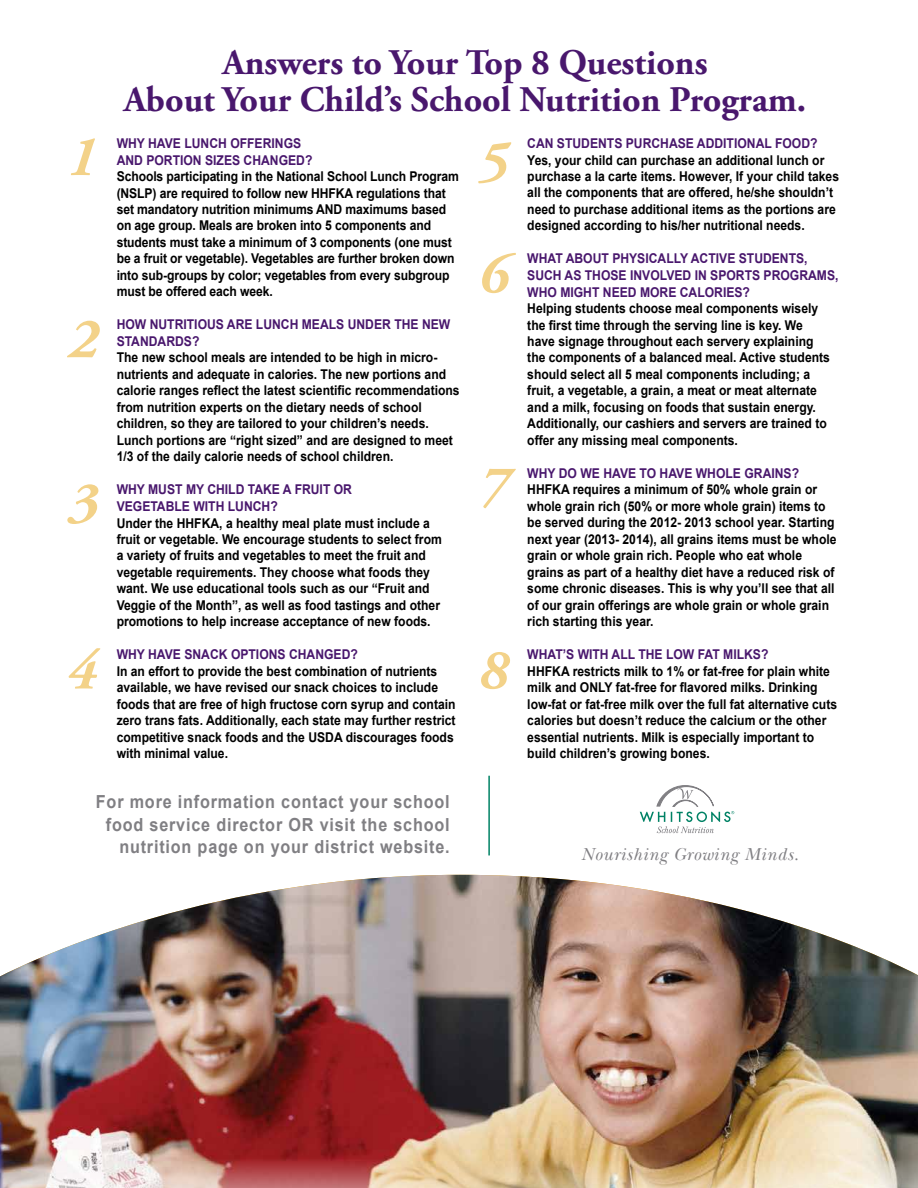
<style>
.page{position:relative;width:918px;height:1188px;background:#fff}
.page>*{position:absolute;margin:0;border:0;box-sizing:border-box;transform-origin:0 0}
.t1{font:italic 700 57px/112.8px "Adobe Garamond Pro";color:#f3d289}
.t2{font:700 36px/37.5px "Adobe Garamond Pro";color:#49176d;text-align:center}
.t3{font:700 18px/22.5px "Arial";letter-spacing:.05em;color:#807f83;text-align:right;scale:.9 1}
.t4{font:italic 18px "Baskerville S Si";letter-spacing:.04em;color:#807f83}
.t5{font:700 13.5px/16.5px "Arial";color:#000;scale:.9 1}
.t6{font:700 13.5px/16.5px "Arial";color:#49176d;scale:.9 1}
</style>
<div class="page">
<img style="left:0;top:875px;width:918px;height:313px">
<svg style="left:640px;top:785px;width:94px;height:48px"></svg>
<hr style="left:488px;top:776px;width:2px;height:79px;background:#008265">
<h1 class="t1" style="left:67px;top:102px;width:31px">1</h1>
<h1 class="t1" style="left:68px;top:284px;width:31px">2</h1>
<h1 class="t1" style="left:68px;top:448px;width:31px">3</h1>
<h1 class="t1" style="left:67px;top:615px;width:31px">4</h1>
<h2 class="t2" style="left:124px;top:44px;width:684px">Answers to Your Top 8 Questions<br>About Your Child’s School Nutrition Program.</h2>
<p class="t6" style="left:117px;top:135px;width:137px">Why have lunch offer</p>
<p class="t6" style="left:272px;top:135px;width:33px">ings</p>
<p class="t6" style="left:117px;top:152px;width:44px">and port</p>
<p class="t6" style="left:180px;top:152px;width:149px">ion sizes changed?</p>
<p class="t5" style="left:117px;top:168px;width:382px">Schools participating in the National School Lunch Program (NSLP) are required to follow new HHFKA regulations that set mandatory nutrition minimums AND</p>
<p class="t5" style="left:117px;top:201px;width:377px;text-indent:229px">maximums based on age group. Meals are broken into 5 components and students must take a minimum of 3 components (one must be a fruit or vegetable). Vegetables are further broken down into sub-groups by color; vegetables from every subgroup must be offered each week.</p>
<p class="t6" style="left:117px;top:317px;width:319px">How Nutritious are Lunch Meals under the</p>
<p class="t6" style="left:422px;top:317px;width:22px">new</p>
<p class="t6" style="left:117px;top:333px;width:93px">standards?</p>
<p class="t5" style="left:117px;top:350px;width:383px">The new school meals are intended to be high in micro&shy;nutrients and adequate in calories. The new portions and calorie ranges reflect the latest scientific recommendations from nutrition experts on the dietary needs of school children, so they are tailored to your children’s needs.<br>Lunch portions are “right sized” and are designed to meet 1/3 of the daily calorie needs of school children.</p>
<p class="t6" style="left:117px;top:482px;width:253px">Why must my child take a fruit or vegetable with lunch?</p>
<p class="t5" style="left:117px;top:515px;width:363px">Under the HHFKA, a healthy meal plate must include a fruit or vegetable. We encourage students to select from a variety of fruits and vegetables to meet the fruit and vegetable requirements. They choose what foods they want. We use educational tools such as our “Fruit and Veggie of the Month”, as well as food tastings and other promotions to help increase acceptance of new foods.</p>
<p class="t6" style="left:117px;top:647px;width:137px">Why have snack opt</p>
<p class="t6" style="left:256px;top:647px;width:115px">ions changed?</p>
<p class="t5" style="left:117px;top:663px;width:378px">In an effort to provide the best combination of nutrients available, we have revised our snack choices to include foods that are free of high fructose corn syrup and contain zero trans fats. Additionally, each state may further restrict competitive snack foods and the USDA discourages foods with minimal value.</p>
<h1 class="t1" style="left:479px;top:106px;width:31px">5<br>6</h1>
<h1 class="t1" style="left:479px;top:431px;width:31px">7</h1>
<h1 class="t1" style="left:479px;top:615px;width:31px">8</h1>
<p class="t6" style="left:527px;top:135px;width:139px">Can students purch</p>
<p class="t6" style="left:669px;top:135px;width:129px">ase additional foo</p>
<p class="t6" style="left:801px;top:135px;width:19px">d?</p>
<p class="t5" style="left:527px;top:152px;width:348px">Yes, your child can purchase an additional lunch or purchase a la carte items. However, If your child takes all the components that are offered, he/she shouldn’t need to purchase additional items as the portions are designed according to his/her nutritional needs.</p>
<p class="t6" style="left:527px;top:251px;width:105px">What about phys</p>
<p class="t6" style="left:645px;top:251px;width:32px">ically</p>
<p class="t6" style="left:691px;top:251px;width:131px">active students,</p>
<p class="t6" style="left:527px;top:267px;width:75px">such as those</p>
<p class="t6" style="left:630px;top:267px;width:100px">involved in sports</p>
<p class="t6" style="left:764px;top:267px;width:11px">pro</p>
<p class="t6" style="left:790px;top:267px;width:56px">grams,</p>
<p class="t6" style="left:527px;top:284px;width:12px">who</p>
<p class="t6" style="left:560px;top:284px;width:100px">might need more</p>
<p class="t6" style="left:680px;top:284px;width:30px">calor</p>
<p class="t6" style="left:723px;top:284px;width:32px">ies?</p>
<p class="t5" style="left:527px;top:300px;width:338px">Helping students choose meal components wisely the first time through the serving line is key. We have signage throughout each servery explaining the components of a balanced meal. Active students should select all 5 meal components including; a fruit, a vegetable, a grain, a meat or meat alternate and a milk, focusing on foods that sustain energy.<br>Additionally, our cashiers and servers are trained to offer any missing meal components.</p>
<p class="t6" style="left:527px;top:465px;width:210px">Why do we have to have Whole</p>
<p class="t6" style="left:744px;top:465px;width:62px">Grains?</p>
<p class="t5" style="left:527px;top:482px;width:345px">HHFKA requires a minimum of 50% whole grain or whole grain rich (50% or more whole grain) items to be served during the 2012- 2013 school year. Starting next year (2013- 2014), all grains items must be whole grain or whole grain rich. People who eat whole grains as part of a healthy diet have a reduced risk of some chronic diseases. This is why you’ll see that all of our grain offerings are whole grain or whole grain rich starting this year.</p>
<p class="t6" style="left:527px;top:647px;width:134px">What’s with all the</p>
<p class="t6" style="left:666px;top:647px;width:12px">low</p>
<p class="t6" style="left:698px;top:647px;width:80px">fat milks?</p>
<p class="t5" style="left:527px;top:663px;width:346px">HHFKA restricts milk to 1% or fat-free for plain white milk and ONLY fat-free for flavored milks. Drinking low-fat or fat-free milk over the full fat alternative cuts calories but doesn’t reduce the calcium or the other essential nutrients. Milk is especially important to build children’s growing bones.</p>
<h3 class="t3" style="left:96px;top:791px;width:395px">For more information contact your school food service director OR visit the school nutrition page on your district website.</h3>
<h3 class="t4" style="left:581px;top:843px;width:219px">Nourishing Growing Minds.</h3>
</div>
